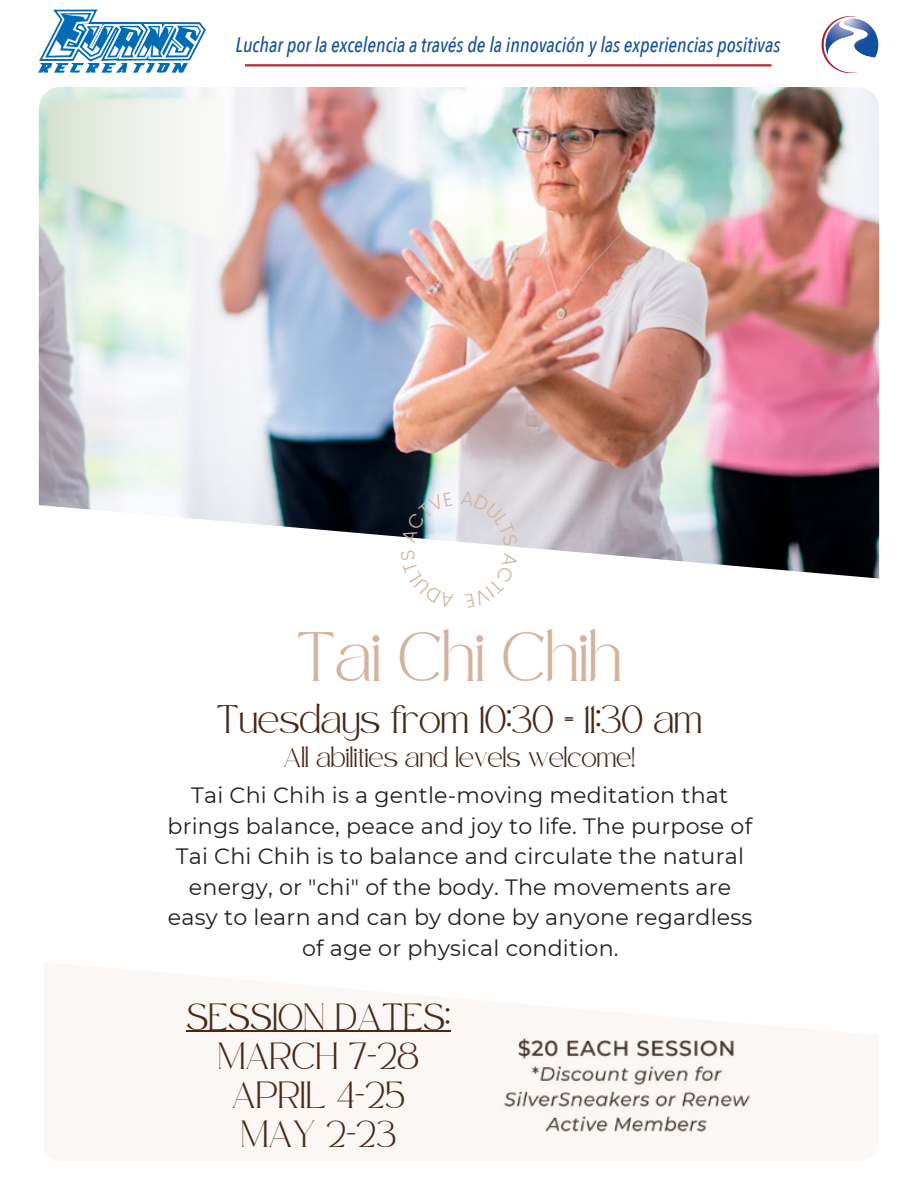
<style>
.page{position:relative;width:918px;height:1188px;background:#fff}
.page>*{position:absolute;margin:0;border:0;box-sizing:border-box;transform-origin:0 0}
.t1{font:34.05px "Safira March";color:#d3b39e}
.t2{font:22.2px/30.5px "Montserrat";letter-spacing:.01em;color:#231f20;text-align:center}
.t3{font:italic 500 21px "Avenir Next Condensed";color:#18519e;scale:.96 1}
.t4{font:19.5px "Safira March";letter-spacing:.01em;color:#4a2816}
.t5{font:18.45px/39.2px "Safira March";letter-spacing:.04em;color:#4a2816;text-align:center}
.t6{font:13.65px "Safira March";letter-spacing:.01em;color:#4a2816}
</style>
<div class="page">
<img style="left:39px;top:87px;width:840px;height:492px">
<hr style="left:187px;top:1031px;width:264px;height:1px;background:#4a2816">
<img style="left:501px;top:1031px;width:252px;height:109px">
<svg style="left:44px;top:97px;width:182px;height:150px"></svg>
<svg style="left:821px;top:16px;width:58px;height:57px"></svg>
<svg style="left:38px;top:10px;width:168px;height:63px"></svg>
<hr style="left:245px;top:64px;width:527px;height:2px;background:#b8292f">
<svg style="left:401px;top:550px;width:53px;height:29px"></svg>
<svg style="left:402px;top:492px;width:51px;height:51px"></svg>
<div style="left:461px;top:491px;width:57px;height:55px;background:#d9d7dd"></div>
<svg style="left:465px;top:553px;width:53px;height:26px"></svg>
<p class="t3" style="left:236px;top:32px;width:569px">Luchar por la excelencia a través de la innovación y las experiencias positivas</p>
<h1 class="t1" style="left:297px;top:649px;width:327px">Tai Chi Chih</h1>
<p class="t4" style="left:217px;top:715px;width:487px">Tuesdays from 10:30 = 11:30 am</p>
<p class="t6" style="left:284px;top:754px;width:353px">All abilities and levels welcome!</p>
<p class="t2" style="left:167px;top:779px;width:587px">Tai Chi Chih is a gentle-moving meditation that brings balance, peace and joy to life. The purpose of Tai Chi Chih is to balance and circulate the natural energy, or "chi" of the body. The movements are easy to learn and can by done by anyone regardless of age or physical condition.</p>
<p class="t5" style="left:187px;top:1004px;width:265px">SESSION DATES:<br>MARCH 7-28<br>APRIL 4-25<br>MAY 2-23</p>
</div>
